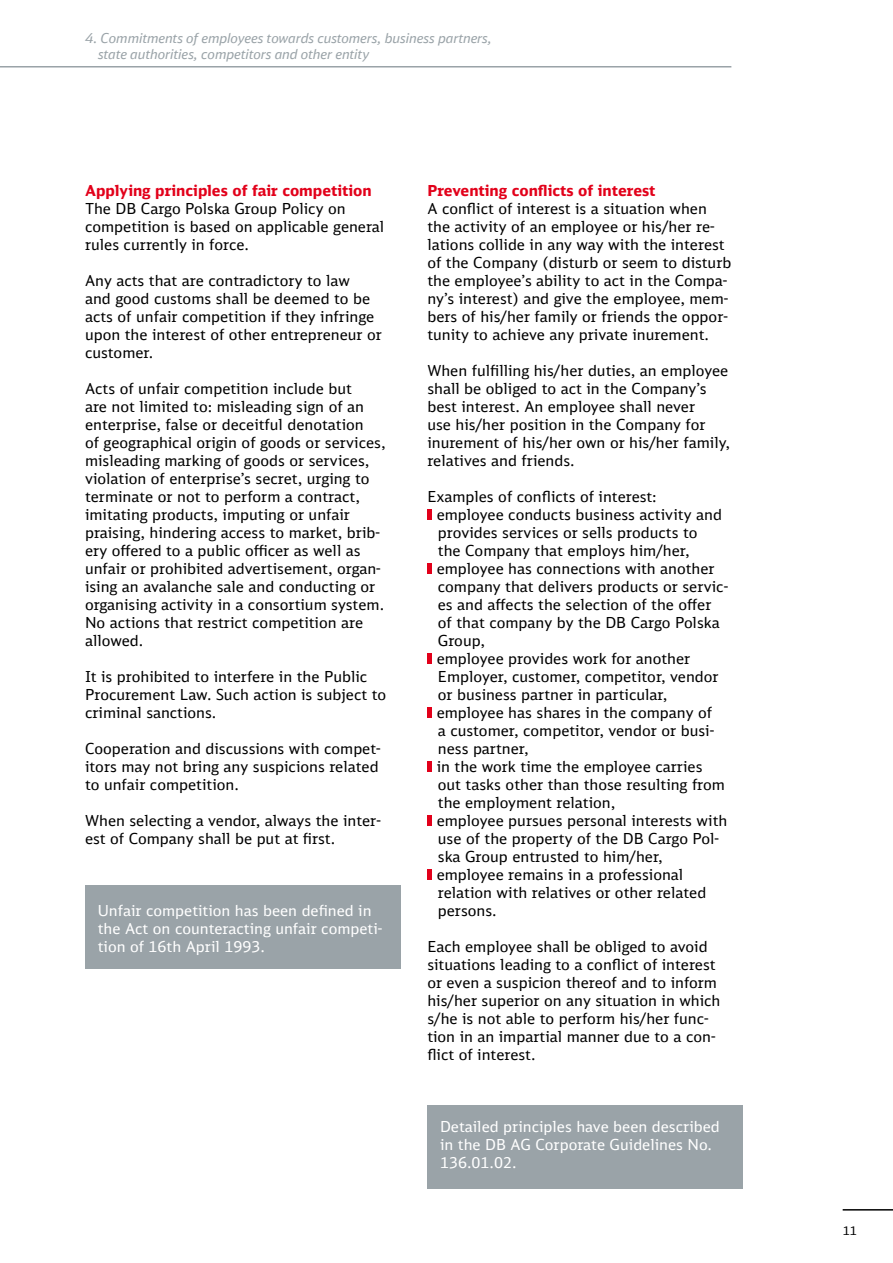
<style>
.page{position:relative;width:893px;height:1263px;background:#fff}
.page>*{position:absolute;margin:0;border:0;box-sizing:border-box;transform-origin:0 0}
.t1{font:15px/18px "DB Sans";color:#000}
.t2{font:15px/18px "DB Sans";color:#fff}
.t3{font:700 15px "DB Sans";color:#e2001a}
.t4{font:italic 13.5px/16.2px "DB Head";color:#9aa3a8}
.t5{font:12px "DB Sans";color:#000}
</style>
<div class="page">
<hr style="left:843px;top:1209px;width:50px;height:1px;background:#000">
<div style="left:85px;top:885px;width:316px;height:84px;background:#9aa3a8"></div>
<div style="left:427px;top:1105px;width:316px;height:83px;background:#9aa3a8"></div>
<div style="left:427px;top:510px;width:5px;height:10px;background:#e2001a"></div>
<div style="left:427px;top:564px;width:5px;height:10px;background:#e2001a"></div>
<div style="left:427px;top:654px;width:5px;height:10px;background:#e2001a"></div>
<div style="left:427px;top:708px;width:5px;height:10px;background:#e2001a"></div>
<div style="left:427px;top:762px;width:5px;height:10px;background:#e2001a"></div>
<div style="left:427px;top:816px;width:5px;height:10px;background:#e2001a"></div>
<div style="left:427px;top:870px;width:5px;height:10px;background:#e2001a"></div>
<hr style="left:0;top:66px;width:731px;height:2px;background:#9aa3a8">
<p class="t4" style="left:98px;top:30px;width:395px;text-indent:-13px">4. Commitments of employees towards customers, business partners, state authorities, competitors and other entity</p>
<p class="t3" style="left:85px;top:181px;width:288px">Applying principles of fair competition</p>
<p class="t1" style="left:85px;top:199px;width:301px">The DB Cargo Polska Group Policy on competition is based on applicable general rules currently in force.</p>
<p class="t1" style="left:85px;top:271px;width:298px">Any acts that are contradictory to law<br>and good customs shall be deemed to be acts of unfair competition if they infringe upon the interest of other entrepreneur or customer.</p>
<p class="t1" style="left:85px;top:379px;width:302px">Acts of unfair competition include but<br>are not limited to: misleading sign of an enterprise, false or deceitful denotation<br>of geographical origin of goods or services, misleading marking of goods or services, violation of enterprise’s secret, urging to terminate or not to perform a contract, imitating products, imputing or unfair praising, hindering access to market, brib&shy;ery offered to a public officer as well as unfair or prohibited advertisement, organ&shy;ising an avalanche sale and conducting or organising activity in a consortium system.<br>No actions that restrict competition are allowed.</p>
<p class="t1" style="left:85px;top:667px;width:303px">It is prohibited to interfere in the Public<br>Procurement Law. Such action is subject to criminal sanctions.</p>
<p class="t1" style="left:85px;top:739px;width:297px">Cooperation and discussions with compet&shy;itors may not bring any suspicions related to unfair competition.</p>
<p class="t1" style="left:85px;top:811px;width:297px">When selecting a vendor, always the inter&shy;est of Company shall be put at first.</p>
<p class="t2" style="left:98px;top:901px;width:286px">Unfair competition has been defined in the Act on counteracting unfair competi&shy;tion of 16th April 1993.</p>
<p class="t3" style="left:427px;top:181px;width:230px">Preventing conflicts of interest</p>
<p class="t1" style="left:427px;top:199px;width:306px">A conflict of interest is a situation when the activity of an employee or his/her re&shy;lations collide in any way with the interest of the Company (disturb or seem to disturb the employee’s ability to act in the Compa&shy;ny’s interest) and give the employee, mem&shy;bers of his/her family or friends the oppor&shy;tunity to achieve any private inurement.</p>
<p class="t1" style="left:427px;top:361px;width:304px">When fulfilling his/her duties, an employee shall be obliged to act in the Company’s best interest. An employee shall never<br>use his/her position in the Company for inurement of his/her own or his/her family, relatives and friends.</p>
<p class="t1" style="left:437px;top:487px;width:293px;text-indent:-9px">Examples of conflicts of interest:<br>employee conducts business activity and provides services or sells products to<br>the Company that employs him/her, employee has connections with another company that delivers products or servic&shy;es and affects the selection of the offer<br>of that company by the DB Cargo Polska Group,<br>employee provides work for another Employer, customer, competitor, vendor or business partner in particular, employee has shares in the company of<br>a customer, competitor, vendor or busi&shy;ness partner,<br>in the work time the employee carries out tasks other than those resulting from the employment relation,<br>employee pursues personal interests with use of the property of the DB Cargo Pol&shy;ska Group entrusted to him/her, employee remains in a professional relation with relatives or other related persons.</p>
<p class="t1" style="left:427px;top:937px;width:295px">Each employee shall be obliged to avoid situations leading to a conflict of interest or even a suspicion thereof and to inform his/her superior on any situation in which s/he is not able to perform his/her func&shy;tion in an impartial manner due to a con&shy;flict of interest.</p>
<p class="t2" style="left:440px;top:1117px;width:281px">Detailed principles have been described in the DB AG Corporate Guidelines No.<br>136.01.02.</p>
<p class="t5" style="left:843px;top:1223px;width:16px">11</p>
</div>
